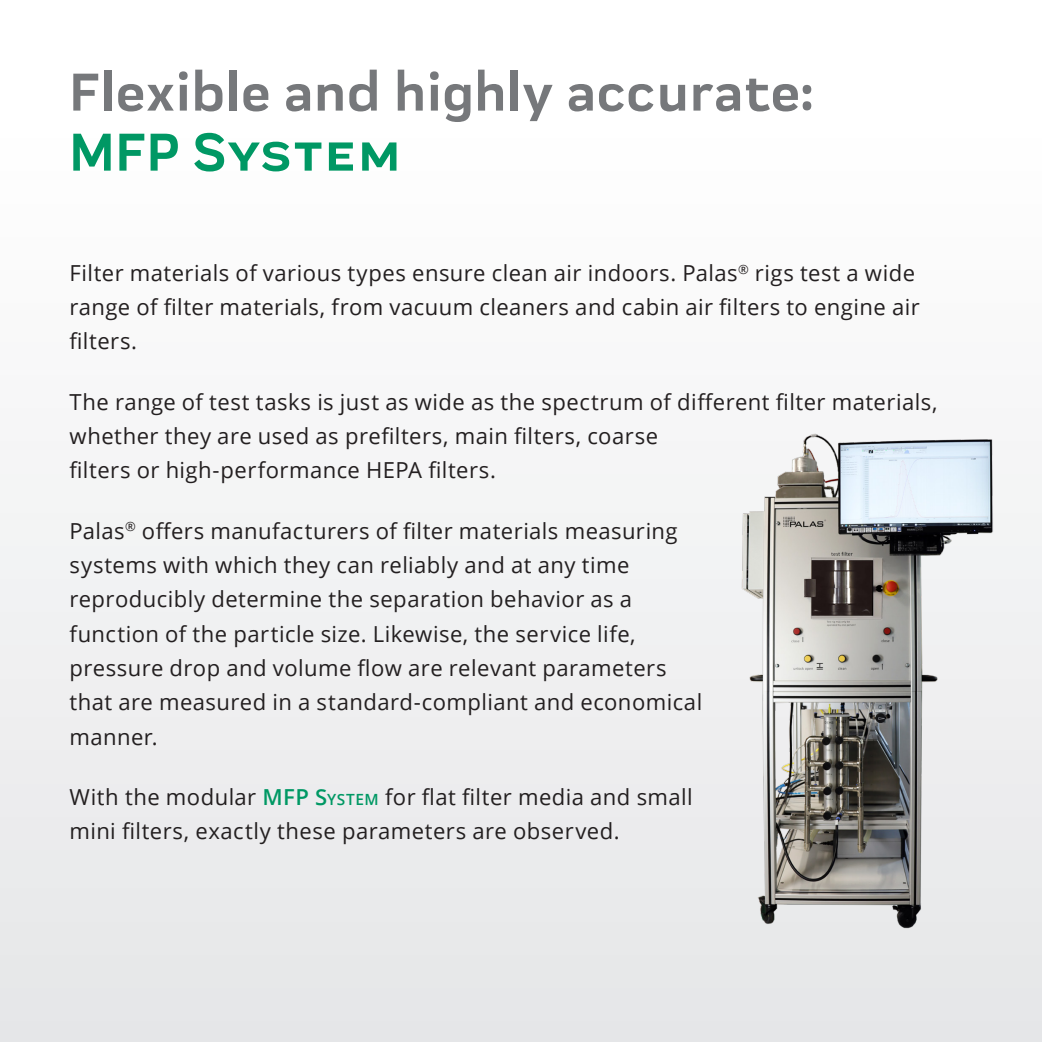
<style>
.page{position:relative;width:1042px;height:1042px;background:#fff}
.page>*{position:absolute;margin:0;border:0;box-sizing:border-box;transform-origin:0 0}
.Einf__Abs{font:700 55.12px "Praktika";letter-spacing:.02em;color:#76787b}
.Einf__Abs-2{font:700 55.12px "Praktika";letter-spacing:.02em;color:#009864}
.Einf__Abs-3{font:22.05px/34.3px "Open Sans";letter-spacing:.02em;color:#231f20}
.s1{font-weight:600;color:#009864}
.s2{font-weight:600;font-size:15.4px;color:#009864}
</style>
<div class="page">
<div style="left:0;top:0;width:1042px;height:1042px;background:linear-gradient(to bottom,#fff,#e5e6e8)"></div>
<img style="left:714px;top:426px;width:287px;height:512px">
<p class="Einf__Abs" style="left:69px;top:49px;width:745px">Flexible and highly accurate:</p>
<p class="Einf__Abs-2" style="left:69px;top:109px;width:333px">MFP System</p>
<p class="Einf__Abs-3" style="left:69px;top:255px;width:852px">Filter materials of various types ensure clean air indoors. Palas<sup>®</sup> rigs test a wide range of filter materials, from vacuum cleaners and cabin air filters to engine air filters.</p>
<p class="Einf__Abs-3" style="left:69px;top:384px;width:869px">The range of test tasks is just as wide as the spectrum of different filter materials, whether they are used as prefilters, main filters, coarse<br>filters or high-performance HEPA filters.</p>
<p class="Einf__Abs-3" style="left:69px;top:513px;width:634px">Palas<sup>®</sup> offers manufacturers of filter materials measuring systems with which they can reliably and at any time reproducibly determine the separation behavior as a function of the particle size. Likewise, the service life, pressure drop and volume flow are relevant parameters that are measured in a standard-compliant and economical manner.</p>
<p class="Einf__Abs-3" style="left:69px;top:779px;width:625px">With the modular <span class="s1">MFP S</span><span class="s2">YSTEM</span> for flat filter media and small mini filters, exactly these parameters are observed.</p>
</div>
